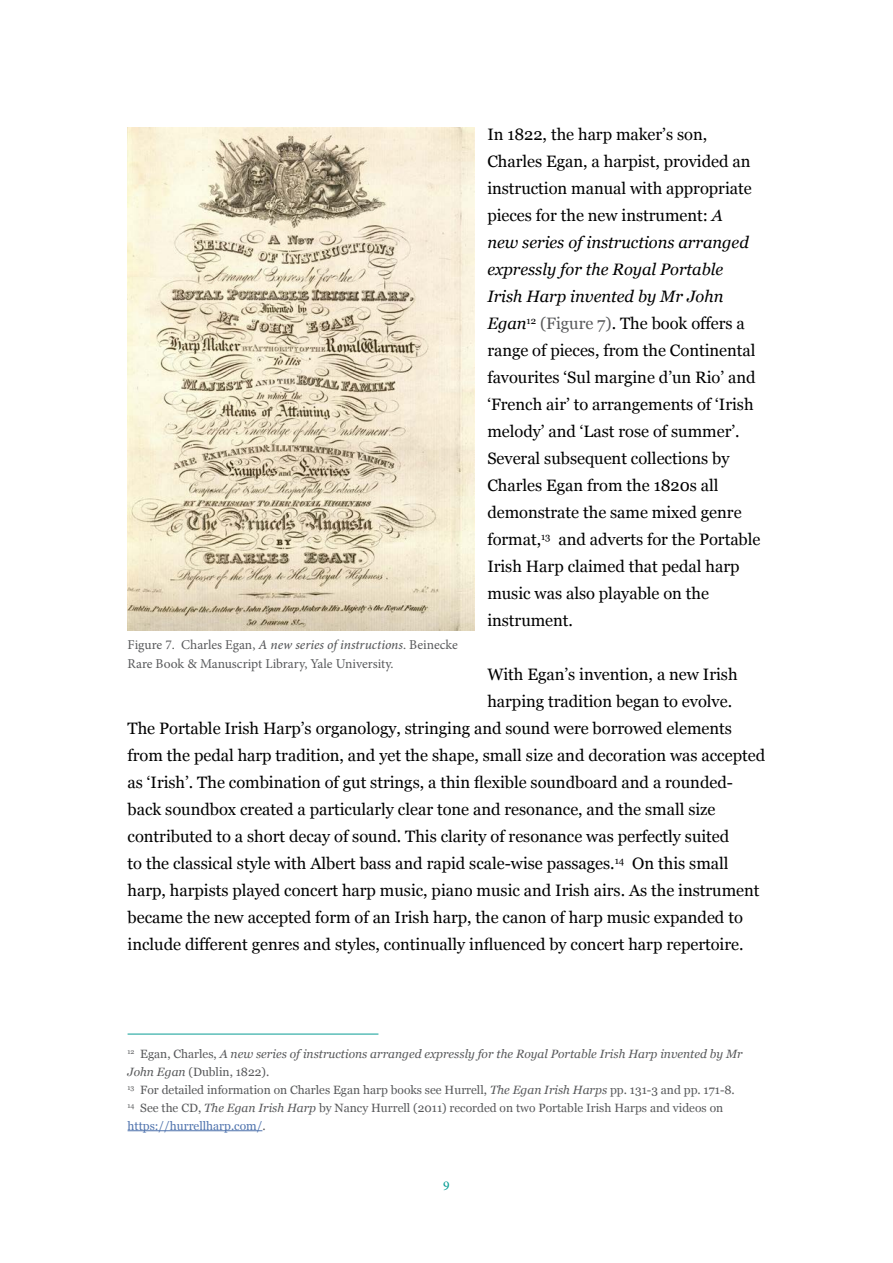
<style>
.page{position:relative;width:893px;height:1263px;background:#fff}
.page>*{position:absolute;margin:0;border:0;box-sizing:border-box;transform-origin:0 0}
.t1{font:16.5px/27px "Georgia";color:#000}
.t2{font:13.5px/19.5px "Minion Pro";color:#58595b}
.t3{font:13.5px "Minion Pro";color:#009b92}
.t4{font:12px/18px "Georgia";color:#58595b}
.s1{font-style:italic}
.s2{color:#58595b}
.s3{font-weight:500;font-style:italic}
.s4{color:#4f73ad}
</style>
<div class="page">
<hr style="left:128px;top:1130px;width:134px;height:1px;background:#4f73ad">
<img style="left:128px;top:128px;width:347px;height:502px">
<hr style="left:128px;top:1033px;width:250px;height:2px;background:#009b92">
<p class="t1" style="left:487px;top:120px;width:275px">In 1822, the harp maker’s son, Charles Egan, a harpist, provided an instruction manual with appropriate pieces for the new instrument: <span class="s1">A<br>new series of instructions arranged expressly for the Royal Portable Irish Harp invented by Mr John Egan</span><sup>12</sup> <span class="s2">(Figure 7)</span>. The book offers a range of pieces, from the Continental favourites ‘Sul margine d’un Rio’ and ‘French air’ to arrangements of ‘Irish melody’ and ‘Last rose of summer’.<br>Several subsequent collections by Charles Egan from the 1820s all demonstrate the same mixed genre format,<sup>13</sup> and adverts for the Portable Irish Harp claimed that pedal harp music was also playable on the instrument.</p>
<p class="t2" style="left:128px;top:634px;width:332px">Figure 7. Charles Egan, <span class="s3">A new series of instructions</span>. Beinecke<br>Rare Book &amp; Manuscript Library, Yale University.</p>
<p class="t1" style="left:487px;top:660px;width:252px">With Egan’s invention, a new Irish</p>
<p class="t1" style="left:487px;top:687px;width:246px">harping tradition began to evolve.</p>
<p class="t1" style="left:128px;top:714px;width:606px">The Portable Irish Harp’s organology, stringing and sound were borrowed elements</p>
<p class="t1" style="left:128px;top:741px;width:639px">from the pedal harp tradition, and yet the shape, small size and decoration was accepted</p>
<p class="t1" style="left:128px;top:768px;width:607px">as ‘Irish’. The combination of gut strings, a thin flexible soundboard and a rounded-</p>
<p class="t1" style="left:128px;top:795px;width:589px">back soundbox created a particularly clear tone and resonance, and the small size</p>
<p class="t1" style="left:128px;top:822px;width:603px">contributed to a short decay of sound. This clarity of resonance was perfectly suited</p>
<p class="t1" style="left:128px;top:849px;width:602px">to the classical style with Albert bass and rapid scale-wise passages.<sup>14</sup> On this small</p>
<p class="t1" style="left:128px;top:876px;width:633px">harp, harpists played concert harp music, piano music and Irish airs. As the instrument</p>
<p class="t1" style="left:128px;top:903px;width:617px">became the new accepted form of an Irish harp, the canon of harp music expanded to</p>
<p class="t1" style="left:128px;top:930px;width:617px">include different genres and styles, continually influenced by concert harp repertoire.</p>
<p class="t4" style="left:128px;top:1044px;width:617px"><sup>12</sup> Egan, Charles, <span class="s1">A new series of instructions arranged expressly for the Royal Portable Irish Harp invented by Mr John Egan</span> (Dublin, 1822).<br><sup>13</sup> For detailed information on Charles Egan harp books see Hurrell, <span class="s1">The Egan Irish Harps</span> pp. 131-3 and pp. 171-8.<br><sup>14</sup> See the CD, <span class="s1">The Egan Irish Harp</span> by Nancy Hurrell (2011) recorded on two Portable Irish Harps and videos on <span class="s4">https://hurrellharp.com/</span>.</p>
<p class="t3" style="left:443px;top:1176px;width:8px">9</p>
</div>
